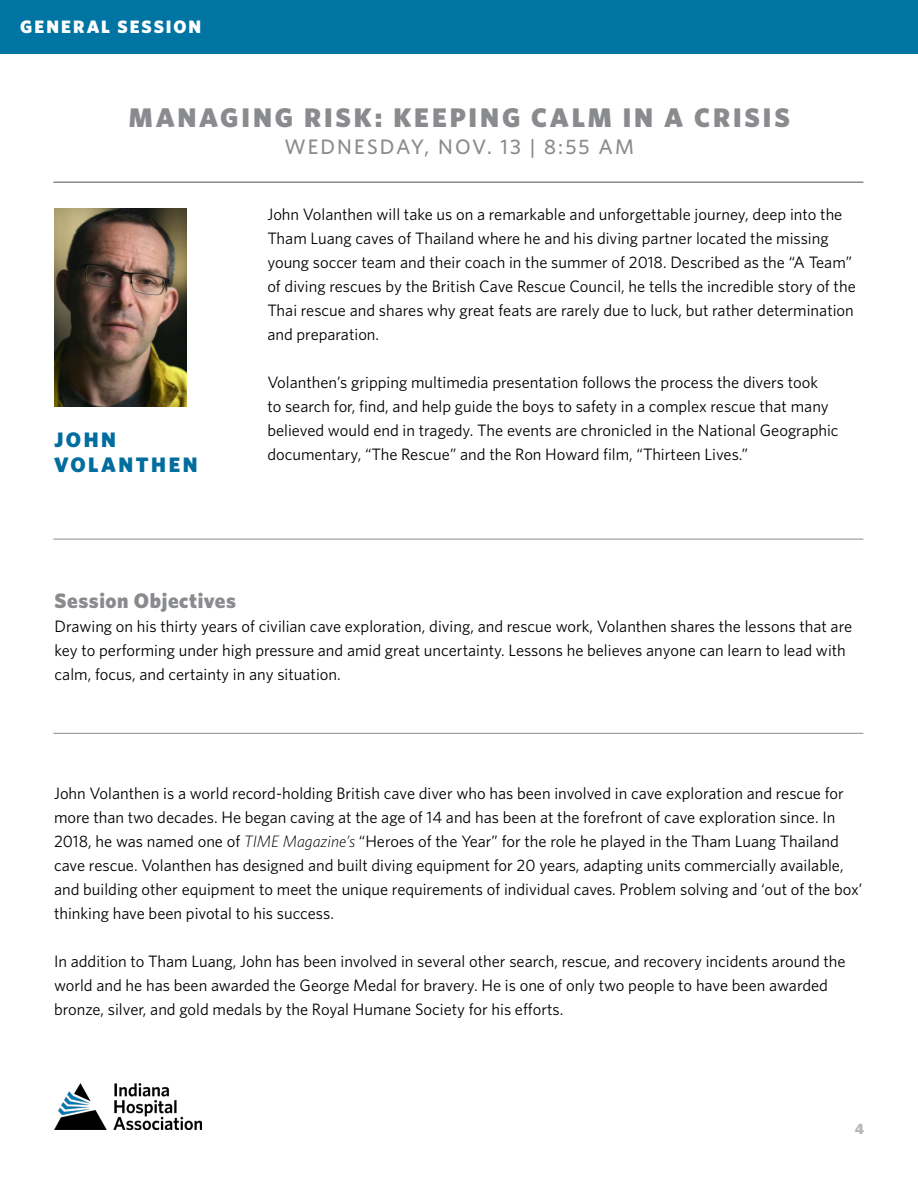
<style>
.page{position:relative;width:918px;height:1188px;background:#fff}
.page>*{position:absolute;margin:0;border:0;box-sizing:border-box;transform-origin:0 0}
.t1{font:900 27px "Whitney HTF";letter-spacing:.105em;color:#898b8e}
.t2{font:500 21px "Whitney HTF";letter-spacing:.1em;color:#898b8e}
.t3{font:900 21px "Whitney HTF";letter-spacing:.025em;color:#898b8e}
.t4{font:900 21px/25.2px "Whitney HTF";letter-spacing:.12em;color:#006d9e}
.t5{font:900 18px "Whitney HTF";letter-spacing:.11em;color:#fff}
.t6{font:16.5px/24px "Whitney HTF";color:#000}
.t7{font:900 15px "Whitney HTF";color:#b7b8b9}
.s1{font-weight:300;font-style:italic}
</style>
<div class="page">
<div style="left:0;top:0;width:918px;height:53px;background:#0074a2"></div>
<img style="left:55px;top:208px;width:131px;height:198px">
<hr style="left:53px;top:181px;width:810px;height:2px;background:#898b8e">
<hr style="left:53px;top:539px;width:810px;height:1px;background:#898b8e">
<hr style="left:53px;top:733px;width:810px;height:1px;background:#898b8e">
<img style="left:54px;top:1083px;width:148px;height:46px">
<p class="t5" style="left:20px;top:16px;width:183px">GENERAL SESSION</p>
<h1 class="t1" style="left:129px;top:102px;width:663px">MANAGING RISK: KEEPING CALM IN A CRISIS</h1>
<p class="t2" style="left:285px;top:135px;width:351px">WEDNESDAY, NOV. 13 | 8:55 AM</p>
<p class="t4" style="left:54px;top:426px;width:145px">JOHN<br>VOLANTHEN</p>
<p class="t6" style="left:267px;top:202px;width:590px">John Volanthen will take us on a remarkable and unforgettable journey, deep into the Tham Luang caves of Thailand where he and his diving partner located the missing young soccer team and their coach in the summer of 2018. Described as the “A Team” of diving rescues by the British Cave Rescue Council, he tells the incredible story of the Thai rescue and shares why great feats are rarely due to luck, but rather determination and preparation.</p>
<p class="t6" style="left:267px;top:370px;width:573px">Volanthen’s gripping multimedia presentation follows the process the divers took<br>to search for, find, and help guide the boys to safety in a complex rescue that many believed would end in tragedy. The events are chronicled in the National Geographic documentary, “The Rescue” and the Ron Howard film, “Thirteen Lives.”</p>
<p class="t3" style="left:55px;top:587px;width:183px">Session Objectives</p>
<p class="t6" style="left:55px;top:613px;width:799px">Drawing on his thirty years of civilian cave exploration, diving, and rescue work, Volanthen shares the lessons that are key to performing under high pressure and amid great uncertainty. Lessons he believes anyone can learn to lead with calm, focus, and certainty in any situation.</p>
<p class="t6" style="left:54px;top:781px;width:810px">John Volanthen is a world record-holding British cave diver who has been involved in cave exploration and rescue for more than two decades. He began caving at the age of 14 and has been at the forefront of cave exploration since. In 2018, he was named one of <span class="s1">TIME Magazine’s</span> “Heroes of the Year” for the role he played in the Tham Luang Thailand cave rescue. Volanthen has designed and built diving equipment for 20 years, adapting units commercially available, and building other equipment to meet the unique requirements of individual caves. Problem solving and ‘out of the box’ thinking have been pivotal to his success.</p>
<p class="t6" style="left:54px;top:949px;width:793px">In addition to Tham Luang, John has been involved in several other search, rescue, and recovery incidents around the world and he has been awarded the George Medal for bravery. He is one of only two people to have been awarded bronze, silver, and gold medals by the Royal Humane Society for his efforts.</p>
<p class="t7" style="left:855px;top:1120px;width:11px">4</p>
</div>
